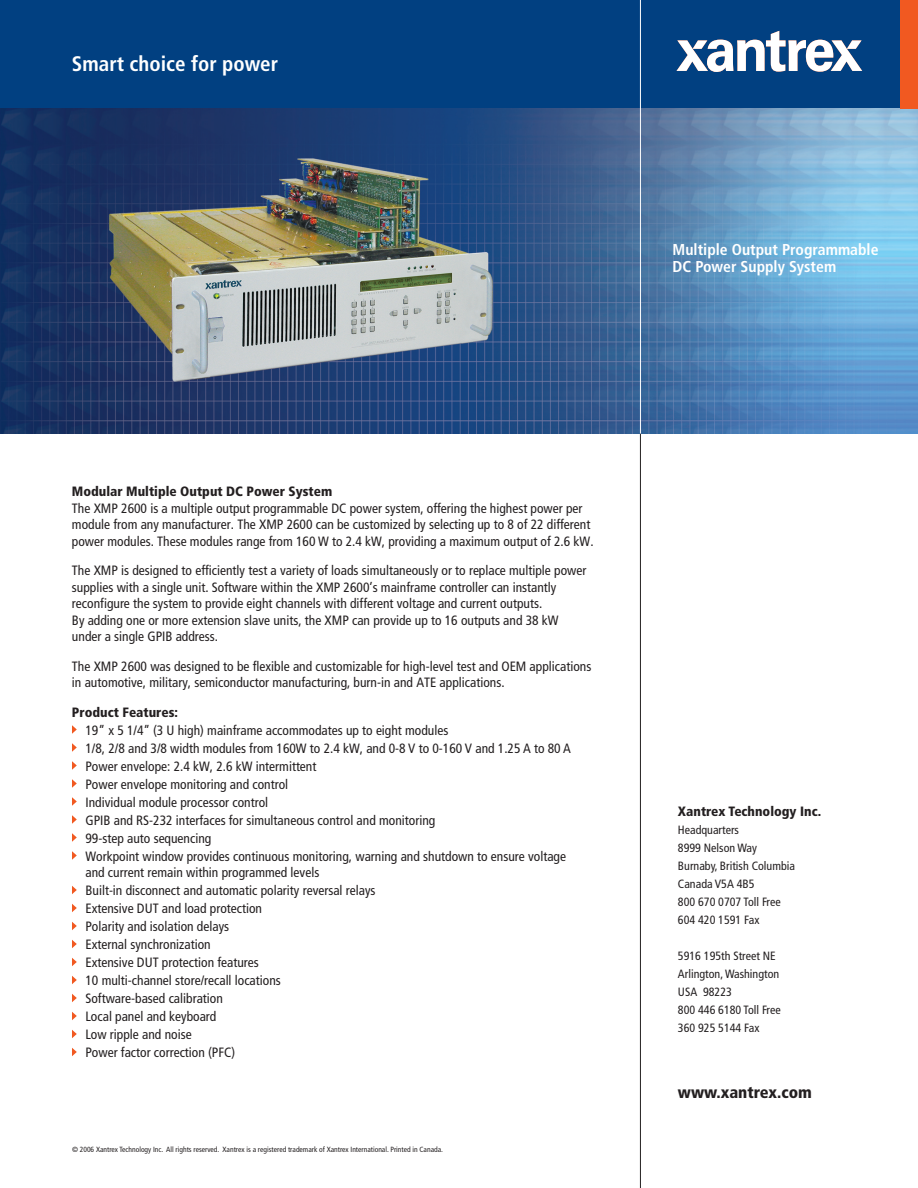
<style>
.page{position:relative;width:918px;height:1188px;background:#fff}
.page>*{position:absolute;margin:0;border:0;box-sizing:border-box;transform-origin:0 0}
.subheader{font:700 condensed 21px "Frutiger";color:#fff}
.web_site{font:900 condensed 16.5px "Frutiger";color:#231f20}
.subheader-2{font:700 condensed 15.75px/17.1px "Frutiger";color:#fff}
.body_text{font:condensed 13.5px/18px "Frutiger";color:#231f20}
.address_header{font:900 condensed 13.5px "Frutiger";color:#231f20}
.address_body{font:condensed 12px/18px "Frutiger";color:#231f20}
.t1{font:condensed 7.5px "Frutiger";color:#231f20}
.s1{font-weight:900}
</style>
<div class="page">
<img style="left:0;top:108px;width:918px;height:325px">
<div style="left:0;top:0;width:918px;height:108px;background:#014081"></div>
<hr style="left:640px;top:434px;width:1px;height:754px;background:#231f20">
<hr style="left:640px;top:0;width:1px;height:434px;background:#fff">
<svg style="left:676px;top:31px;width:186px;height:41px"></svg>
<div style="left:900px;top:0;width:18px;height:108px;background:#f15921"></div>
<svg style="left:72px;top:725px;width:5px;height:9px"></svg>
<svg style="left:72px;top:743px;width:5px;height:9px"></svg>
<svg style="left:72px;top:761px;width:5px;height:9px"></svg>
<svg style="left:72px;top:779px;width:5px;height:9px"></svg>
<svg style="left:72px;top:797px;width:5px;height:9px"></svg>
<svg style="left:72px;top:815px;width:5px;height:9px"></svg>
<svg style="left:72px;top:833px;width:5px;height:9px"></svg>
<svg style="left:72px;top:851px;width:5px;height:9px"></svg>
<svg style="left:72px;top:886px;width:5px;height:8px"></svg>
<svg style="left:72px;top:904px;width:5px;height:8px"></svg>
<svg style="left:72px;top:922px;width:5px;height:8px"></svg>
<svg style="left:72px;top:940px;width:5px;height:8px"></svg>
<svg style="left:72px;top:958px;width:5px;height:8px"></svg>
<svg style="left:72px;top:976px;width:5px;height:8px"></svg>
<svg style="left:72px;top:994px;width:5px;height:8px"></svg>
<svg style="left:72px;top:1012px;width:5px;height:8px"></svg>
<svg style="left:72px;top:1030px;width:5px;height:8px"></svg>
<svg style="left:72px;top:1048px;width:5px;height:8px"></svg>
<p class="subheader" style="left:72px;top:52px;width:208px">Smart choice for power</p>
<p class="subheader-2" style="left:673px;top:241px;width:207px">Multiple Output Programmable<br>DC Power Supply System</p>
<p class="body_text" style="left:72px;top:483px;width:523px;line-height:16.5px"><span class="s1">Modular Multiple Output DC Power System<br></span>The XMP 2600 is a multiple output programmable DC power system, offering the highest power per module from any manufacturer. The XMP 2600 can be customized by selecting up to 8 of 22 different power modules. These modules range from 160 W to 2.4 kW, providing a maximum output of 2.6 kW.</p>
<p class="body_text" style="left:72px;top:562px;width:516px;line-height:16.5px">The XMP is designed to efficiently test a variety of loads simultaneously or to replace multiple power supplies with a single unit. Software within the XMP 2600’s mainframe controller can instantly reconfigure the system to provide eight channels with different voltage and current outputs.<br>By adding one or more extension slave units, the XMP can provide up to 16 outputs and 38 kW under a single GPIB address.</p>
<p class="body_text" style="left:72px;top:658px;width:521px;line-height:16.5px">The XMP 2600 was designed to be flexible and customizable for high-level test and OEM applications in automotive, military, semiconductor manufacturing, burn-in and ATE applications.</p>
<p class="body_text" style="left:85px;top:703px;width:487px;text-indent:-14px"><span class="s1">Product Features:<br></span>19” x 5 1/4” (3 U high) mainframe accommodates up to eight modules<br>1/8, 2/8 and 3/8 width modules from 160W to 2.4 kW, and 0-8 V to 0-160 V and 1.25 A to 80 A Power envelope: 2.4 kW, 2.6 kW intermittent<br>Power envelope monitoring and control<br>Individual module processor control<br>GPIB and RS-232 interfaces for simultaneous control and monitoring<br>99-step auto sequencing<br>Workpoint window provides continuous monitoring, warning and shutdown to ensure voltage</p>
<p class="body_text" style="left:85px;top:863px;width:292px">and current remain within programmed levels<br>Built-in disconnect and automatic polarity reversal relays Extensive DUT and load protection<br>Polarity and isolation delays<br>External synchronization<br>Extensive DUT protection features<br>10 multi-channel store/recall locations<br>Software-based calibration<br>Local panel and keyboard<br>Low ripple and noise<br>Power factor correction (PFC)</p>
<p class="t1" style="left:72px;top:1145px;width:373px">© 2006 Xantrex Technology Inc. All rights reserved. Xantrex is a registered trademark of Xantrex International. Printed in Canada.</p>
<p class="address_header" style="left:678px;top:803px;width:145px">Xantrex Technology Inc.</p>
<p class="address_body" style="left:678px;top:821px;width:63px">Headquarters</p>
<p class="address_body" style="left:678px;top:839px;width:81px">8999 Nelson Way</p>
<p class="address_body" style="left:678px;top:857px;width:119px">Burnaby, British Columbia</p>
<p class="address_body" style="left:678px;top:875px;width:78px">Canada V5A 4B5</p>
<p class="address_body" style="left:678px;top:893px;width:104px">800 670 0707 Toll Free</p>
<p class="address_body" style="left:678px;top:911px;width:83px">604 420 1591 Fax</p>
<p class="address_body" style="left:678px;top:947px;width:103px">5916 195th Street NE<br>Arlington, Washington<br>USA 98223</p>
<p class="address_body" style="left:678px;top:1001px;width:104px">800 446 6180 Toll Free</p>
<p class="address_body" style="left:678px;top:1019px;width:83px">360 925 5144 Fax</p>
<p class="web_site" style="left:678px;top:1082px;width:136px">www.xantrex.com</p>
</div>
